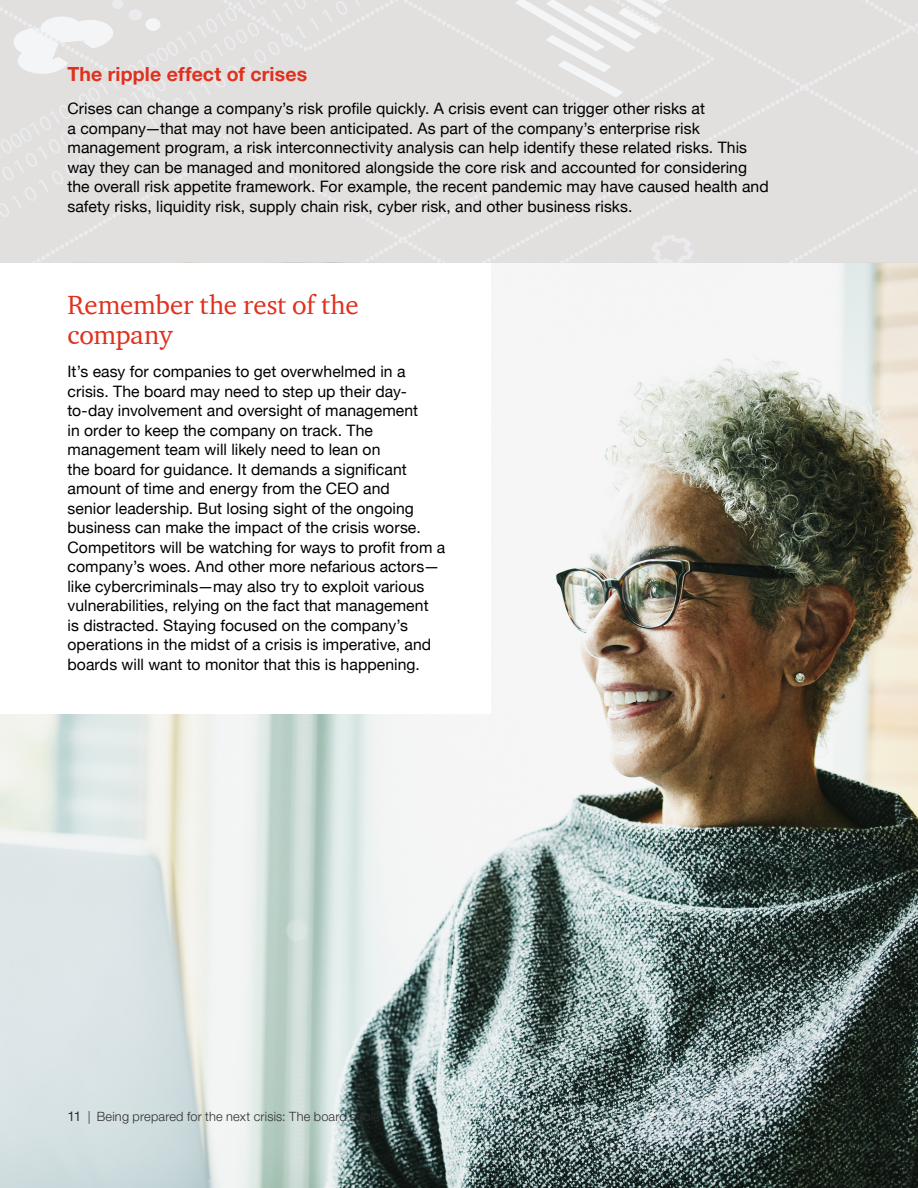
<style>
.page{position:relative;width:918px;height:1188px;background:#fff}
.page>*{position:absolute;margin:0;border:0;box-sizing:border-box;transform-origin:0 0}
.Body_header{font:27px/30px "ITC Charter Com";letter-spacing:-.005em;color:#e0301e}
.Bold_body_header{font:700 19.5px "Helvetica Neue LT Pro";letter-spacing:.01em;color:#e0301e}
.Body_style_new{font:15.75px/19.5px "Helvetica Neue";letter-spacing:.005em;color:#000}
.body_copy{font:300 12.75px "Helvetica Neue LT Pro";letter-spacing:.015em;color:#2d2d2d}
.s1{font-family:"Helvetica Neue";font-weight:400;font-size:13.5px}
</style>
<div class="page">
<img style="left:0;top:263px;width:918px;height:925px">
<div style="left:0;top:263px;width:490px;height:450px;background:#fff"></div>
<svg style="left:452px;top:0;width:316px;height:263px"></svg>
<svg style="left:0;top:0;width:452px;height:263px"></svg>
<div style="left:768px;top:0;width:150px;height:263px;background:#e2e0df"></div>
<p class="Bold_body_header" style="left:68px;top:62px;width:241px">The ripple effect of crises</p>
<p class="Body_style_new" style="left:68px;top:100px;width:703px">Crises can change a company’s risk profile quickly. A crisis event can trigger other risks at<br>a company—that may not have been anticipated. As part of the company’s enterprise risk management program, a risk interconnectivity analysis can help identify these related risks. This way they can be managed and monitored alongside the core risk and accounted for considering the overall risk appetite framework. For example, the recent pandemic may have caused health and safety risks, liquidity risk, supply chain risk, cyber risk, and other business risks.</p>
<p class="Body_header" style="left:68px;top:290px;width:293px">Remember the rest of the company</p>
<p class="Body_style_new" style="left:68px;top:363px;width:379px">It’s easy for companies to get overwhelmed in a crisis. The board may need to step up their day&shy;to-day involvement and oversight of management<br>in order to keep the company on track. The management team will likely need to lean on<br>the board for guidance. It demands a significant amount of time and energy from the CEO and<br>senior leadership. But losing sight of the ongoing business can make the impact of the crisis worse.<br>Competitors will be watching for ways to profit from a company’s woes. And other more nefarious actors— like cybercriminals—may also try to exploit various vulnerabilities, relying on the fact that management<br>is distracted. Staying focused on the company’s operations in the midst of a crisis is imperative, and boards will want to monitor that this is happening.</p>
<p class="body_copy" style="left:68px;top:1108px;width:314px"><span class="s1">11</span> | Being prepared for the next crisis: The board’s role</p>
</div>
